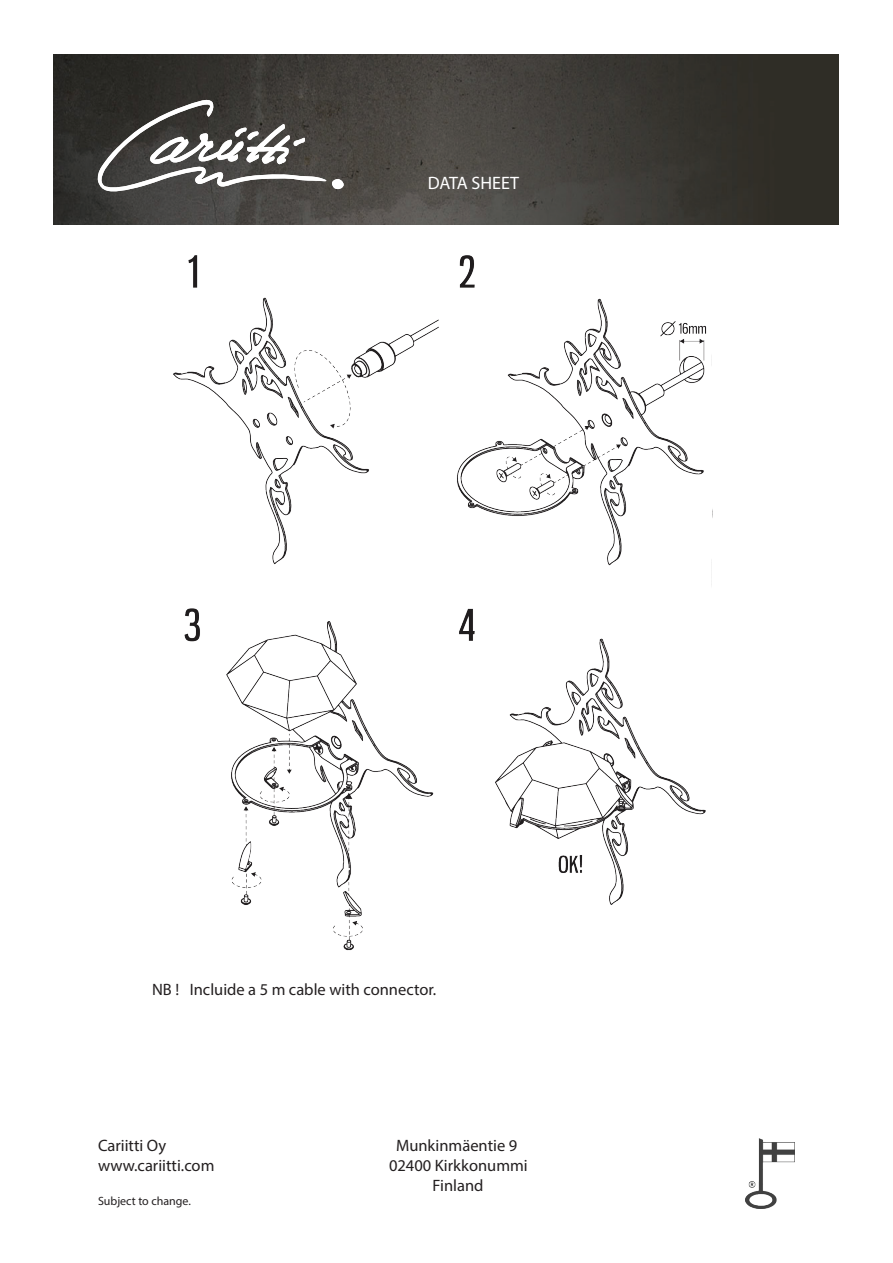
<style>
.page{position:relative;width:893px;height:1263px;background:#fff}
.page>*{position:absolute;margin:0;border:0;box-sizing:border-box;transform-origin:0 0}
.t1{font:18px "Myriad Pro";color:#fff}
.t2{font:16.5px/19.8px "Myriad Pro";color:#231f20;text-align:center}
.t3{font:12px "Myriad Pro";color:#231f20}
</style>
<div class="page">
<img style="left:54px;top:54px;width:785px;height:170px">
<img style="left:173px;top:255px;width:540px;height:696px">
<svg style="left:98px;top:100px;width:246px;height:91px"></svg>
<img style="left:746px;top:1139px;width:49px;height:70px">
<p class="t1" style="left:428px;top:172px;width:93px">DATA SHEET</p>
<p class="t2" style="left:152px;top:979px;width:286px">NB ! Incluide a 5 m cable with connector.</p>
<p class="t2" style="left:98px;top:1135px;width:70px">Cariitti Oy</p>
<p class="t2" style="left:396px;top:1135px;width:123px">Munkinmäentie 9</p>
<p class="t2" style="left:98px;top:1155px;width:118px">www.cariitti.com</p>
<p class="t2" style="left:389px;top:1155px;width:140px">02400 Kirkkonummi<br>Finland</p>
<p class="t3" style="left:98px;top:1194px;width:94px">Subject to change.</p>
</div>
